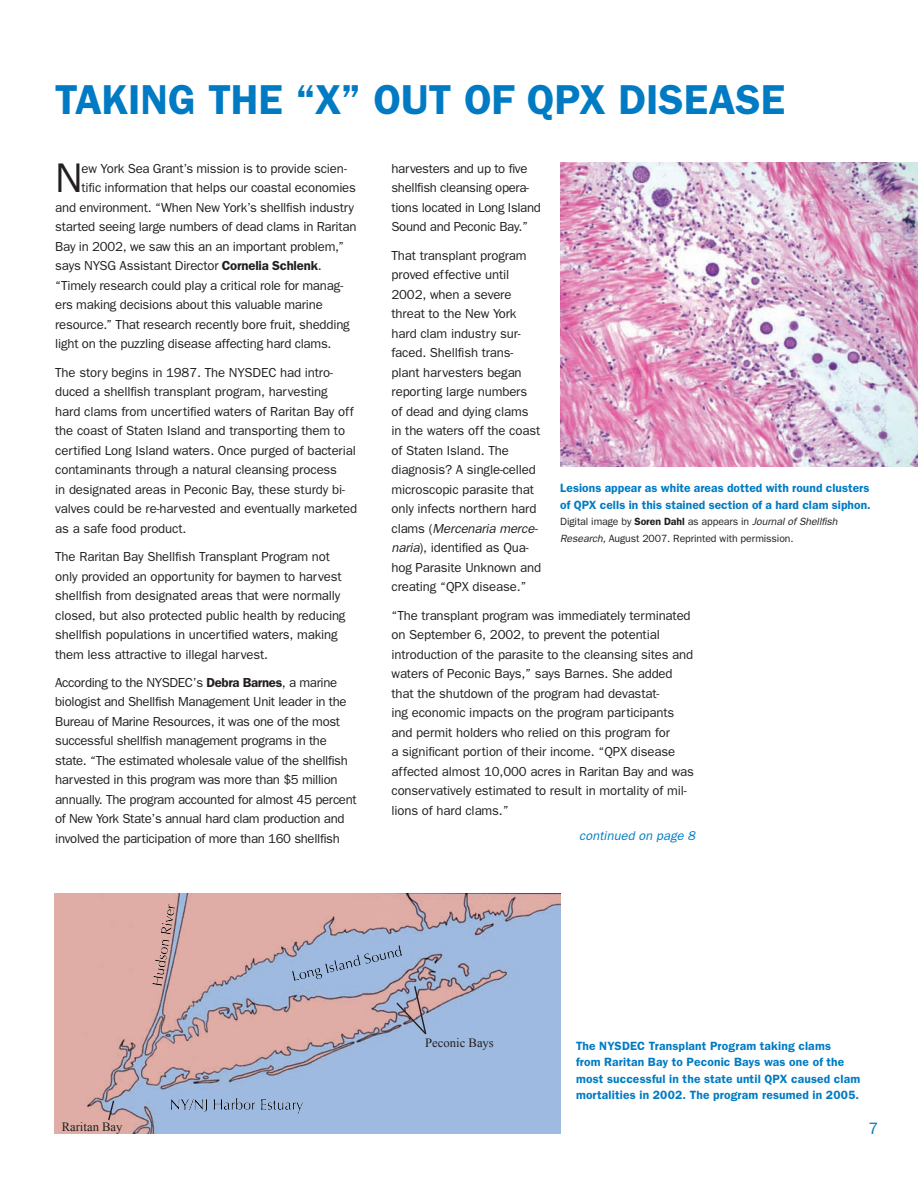
<style>
.page{position:relative;width:918px;height:1188px;background:#fff}
.page>*{position:absolute;margin:0;border:0;box-sizing:border-box;transform-origin:0 0}
.Head_-_Brite_Blue{font:600 42px "Franklin Gothic";color:#007bc3}
.Drop_cap_-_1st_para{font:41.55px "Franklin Gothic";color:#231f20}
.Body_Text{font:13.2px/19.5px "Franklin Gothic";letter-spacing:-.01em;color:#231f20}
.Drop_cap_-_1st_para-2{font:13.2px "Franklin Gothic";letter-spacing:-.015em;color:#231f20}
.continued_line{font:italic 12.75px "Franklin Gothic";letter-spacing:.01em;color:#007bc3}
.t1{font:12.6px "Times New Roman";color:#231f20}
.t2{font:600 12px/16.5px "Franklin Gothic";letter-spacing:.01em;color:#007bc3}
.t3{font:10.5px/16.5px "Franklin Gothic";letter-spacing:-.01em;color:#231f20}
.s1{font-weight:600}
.s2{font-style:italic}
</style>
<div class="page">
<img style="left:54px;top:894px;width:507px;height:240px">
<svg style="left:107px;top:1099px;width:8px;height:23px"></svg>
<svg style="left:395px;top:985px;width:33px;height:51px;background:#9b9aae"></svg>
<img style="left:172px;top:1099px;width:130px;height:15px">
<img style="left:152px;top:904px;width:23px;height:82px">
<img style="left:293px;top:945px;width:108px;height:36px">
<img style="left:560px;top:162px;width:358px;height:304px">
<p class="Head_-_Brite_Blue" style="left:55px;top:75px;width:706px">Taking the “X” Out of QPX Disease</p>
<p class="Drop_cap_-_1st_para" style="left:55px;top:154px;width:29px">N</p>
<p class="Drop_cap_-_1st_para-2" style="left:82px;top:161px;width:267px">ew York Sea Grant’s mission is to provide scien-</p>
<p class="Drop_cap_-_1st_para-2" style="left:82px;top:180px;width:276px">tific information that helps our coastal economies</p>
<p class="Drop_cap_-_1st_para-2" style="left:55px;top:200px;width:300px">and environment. “When New York’s shellfish industry</p>
<p class="Drop_cap_-_1st_para-2" style="left:55px;top:219px;width:303px">started seeing large numbers of dead clams in Raritan</p>
<p class="Drop_cap_-_1st_para-2" style="left:55px;top:239px;width:290px">Bay in 2002, we saw this an an important problem,”</p>
<p class="Drop_cap_-_1st_para-2" style="left:55px;top:258px;width:268px">says NYSG Assistant Director <span class="s1">Cornelia Schlenk</span>.</p>
<p class="Drop_cap_-_1st_para-2" style="left:55px;top:278px;width:289px">“Timely research could play a critical role for manag-</p>
<p class="Drop_cap_-_1st_para-2" style="left:55px;top:297px;width:269px">ers making decisions about this valuable marine</p>
<p class="Drop_cap_-_1st_para-2" style="left:55px;top:317px;width:296px">resource.” That research recently bore fruit, shedding</p>
<p class="Drop_cap_-_1st_para-2" style="left:55px;top:336px;width:278px">light on the puzzling disease affecting hard clams.</p>
<p class="Body_Text" style="left:55px;top:362px;width:304px">The story begins in 1987. The NYSDEC had intro&shy;duced a shellfish transplant program, harvesting<br>hard clams from uncertified waters of Raritan Bay off the coast of Staten Island and transporting them to certified Long Island waters. Once purged of bacterial contaminants through a natural cleansing process<br>in designated areas in Peconic Bay, these sturdy bi&shy;valves could be re-harvested and eventually marketed as a safe food product.</p>
<p class="Body_Text" style="left:55px;top:547px;width:292px">The Raritan Bay Shellfish Transplant Program not only provided an opportunity for baymen to harvest shellfish from designated areas that were normally closed, but also protected public health by reducing shellfish populations in uncertified waters, making them less attractive to illegal harvest.</p>
<p class="Body_Text" style="left:55px;top:672px;width:303px">According to the NYSDEC’s <span class="s1">Debra Barnes</span>, a marine biologist and Shellfish Management Unit leader in the Bureau of Marine Resources, it was one of the most successful shellfish management programs in the state. “The estimated wholesale value of the shellfish harvested in this program was more than $5 million annually. The program accounted for almost 45 percent of New York State’s annual hard clam production and involved the participation of more than 160 shellfish</p>
<p class="Body_Text" style="left:392px;top:158px;width:151px">harvesters and up to five shellfish cleansing opera&shy;tions located in Long Island<br>Sound and Peconic Bay.”</p>
<p class="Body_Text" style="left:392px;top:245px;width:151px">That transplant program proved effective until<br>2002, when a severe threat to the New York hard clam industry sur&shy;faced. Shellfish trans&shy;plant harvesters began reporting large numbers of dead and dying clams in the waters off the coast of Staten Island. The diagnosis? A single-celled microscopic parasite that only infects northern hard clams (<span class="s2">Mercenaria merce&shy;naria</span>), identified as Qua&shy;hog Parasite Unknown and creating “QPX disease.”</p>
<p class="Body_Text" style="left:392px;top:605px;width:304px">“The transplant program was immediately terminated on September 6, 2002, to prevent the potential introduction of the parasite to the cleansing sites and waters of Peconic Bays,” says Barnes. She added that the shutdown of the program had devastat-<br>ing economic impacts on the program participants and permit holders who relied on this program for<br>a significant portion of their income. “QPX disease affected almost 10,000 acres in Raritan Bay and was conservatively estimated to result in mortality of mil&shy;lions of hard clams.”</p>
<p class="continued_line" style="left:579px;top:828px;width:118px">continued on page 8</p>
<p class="t2" style="left:560px;top:479px;width:312px">Lesions appear as white areas dotted with round clusters of QPX cells in this stained section of a hard clam siphon.</p>
<p class="t3" style="left:560px;top:513px;width:279px">Digital image by <span class="s1">Soren Dahl</span> as appears in <span class="s2">Journal of Shellfish<br>Research,</span> August 2007. Reprinted with permission.</p>
<p class="t1" style="left:62px;top:1120px;width:62px">Raritan Bay</p>
<p class="t1" style="left:425px;top:1036px;width:70px">Peconic Bays</p>
<p class="t2" style="left:576px;top:1037px;width:286px">The NYSDEC Transplant Program taking clams<br>from Raritan Bay to Peconic Bays was one of the most successful in the state until QPX caused clam mortalities in 2002. The program resumed in 2005.</p>
</div>
